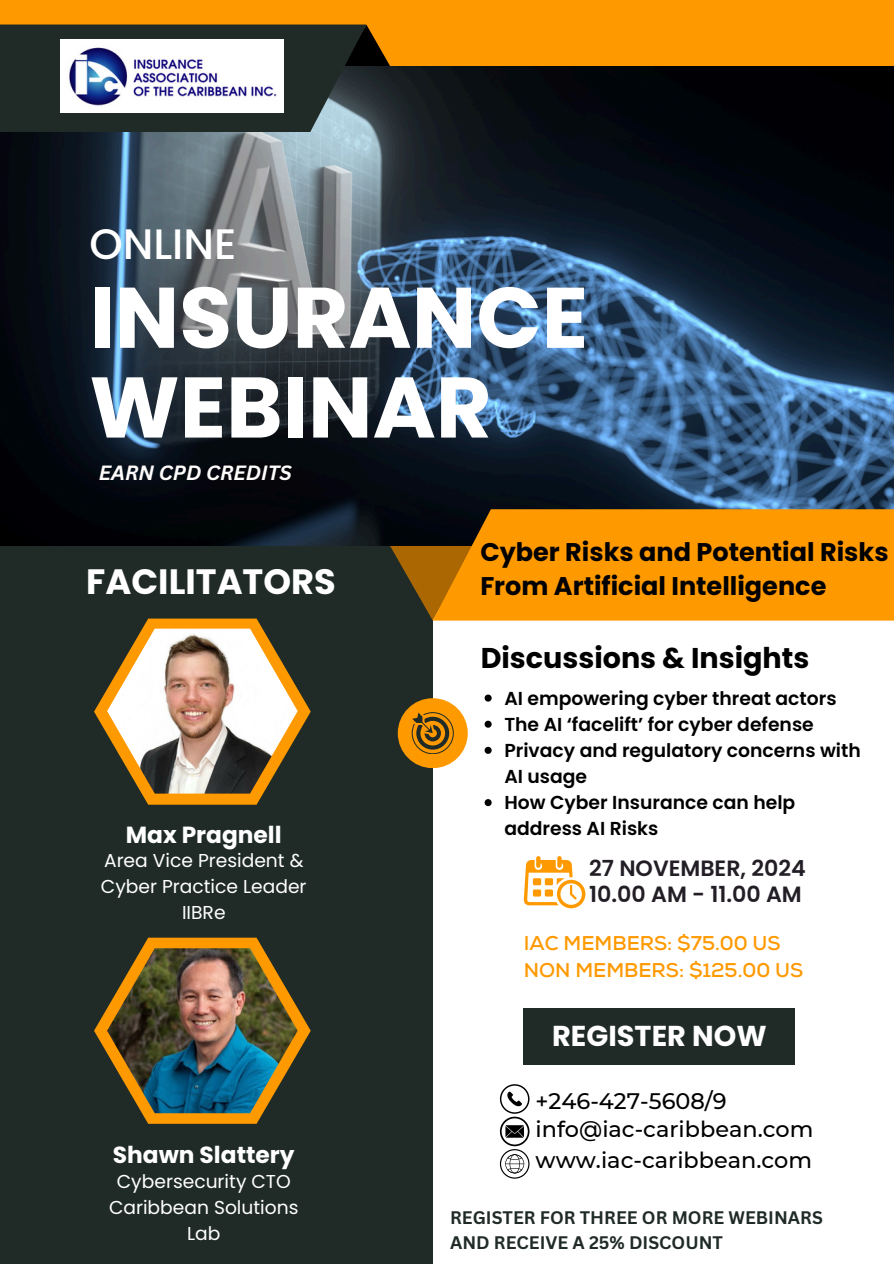
<style>
.page{position:relative;width:894px;height:1264px;background:#fff}
.page>*{position:absolute;margin:0;border:0;box-sizing:border-box;transform-origin:0 0}
.t1{font:700 85.8px "Poppins";color:#fff}
.t2{font:500 42.6px "Poppins";color:#fff}
.t3{font:700 35.25px "Poppins";color:#fff}
.t4{font:700 28.8px "Poppins";color:#fff}
.t5{font:700 28.65px "Poppins";color:#000}
.t6{font:700 25.5px/34.8px "Poppins";color:#000}
.t7{font:700 23.25px "Poppins";color:#fff}
.t8{font:500 22.35px "Montserrat";color:#000}
.t9{font:600 22.05px "Poppins";color:#231e26}
.t10{font:italic 700 20.1px "Canva Sans";color:#fffcfc}
.t11{font:700 19.95px "Nexa";color:#f90}
.t12{font:600 18.75px/26.1px "Poppins";color:#000}
.t13{font:18.75px/25.8px "Poppins";color:#fff;text-align:center}
.t14{font:700 17.7px/24.5px "Canva Sans";color:#202b28}
</style>
<div class="page">
<div style="left:0;top:0;width:893px;height:100px;background:#f90"></div>
<svg style="left:335px;top:24px;width:55px;height:42px"></svg>
<div style="left:0;top:491px;width:432px;height:772px;background:#202b28"></div>
<svg style="left:390px;top:546px;width:42px;height:73px"></svg>
<img style="left:0;top:66px;width:893px;height:480px">
<div style="left:0;top:25px;width:366px;height:107px;background:#202b28"></div>
<svg style="left:432px;top:509px;width:461px;height:111px;fill:#f90"></svg>
<svg style="left:94px;top:618px;width:216px;height:186px"></svg>
<svg style="left:94px;top:937px;width:216px;height:186px"></svg>
<div style="left:397px;top:698px;width:70px;height:70px;background:#f90;border-radius:50%"></div>
<svg style="left:411px;top:712px;width:42px;height:41px"></svg>
<div style="left:523px;top:1008px;width:271px;height:56px;background:#202b28"></div>
<img style="left:107px;top:628px;width:190px;height:165px">
<img style="left:107px;top:948px;width:190px;height:165px">
<img style="left:61px;top:40px;width:223px;height:73px">
<svg style="left:499px;top:1084px;width:30px;height:94px"></svg>
<svg style="left:484px;top:694px;width:7px;height:7px"></svg>
<svg style="left:484px;top:720px;width:7px;height:7px"></svg>
<svg style="left:484px;top:746px;width:7px;height:7px"></svg>
<svg style="left:484px;top:799px;width:7px;height:7px"></svg>
<svg style="left:523px;top:856px;width:62px;height:52px"></svg>
<p class="t2" style="left:89px;top:214px;width:149px">ONLINE</p>
<p class="t1" style="left:89px;top:258px;width:500px">INSURANCE</p>
<p class="t1" style="left:89px;top:347px;width:404px">WEBINAR</p>
<p class="t10" style="left:99px;top:458px;width:195px">EARN CPD CREDITS</p>
<h1 class="t3" style="left:86px;top:557px;width:251px">FACILITATORS</h1>
<p class="t7" style="left:126px;top:819px;width:157px">Max Pragnell</p>
<h6 class="t13" style="left:101px;top:847px;width:207px">Area Vice President &amp;<br>Cyber Practice Leader<br>IIBRe</h6>
<p class="t7" style="left:113px;top:1138px;width:183px">Shawn Slattery</p>
<p class="t13" style="left:109px;top:1168px;width:191px">Cybersecurity CTO<br>Caribbean Solutions<br>Lab</p>
<h3 class="t6" style="left:480px;top:534px;width:409px">Cyber Risks and Potential Risks<br>From Artificial Intelligence</h3>
<p class="t5" style="left:480px;top:638px;width:330px">Discussions &amp; Insights</p>
<h6 class="t12" style="left:504px;top:685px;width:333px">AI empowering cyber threat actors</h6>
<p class="t12" style="left:504px;top:711px;width:311px">The AI ‘facelift’ for cyber defense</p>
<h6 class="t12" style="left:504px;top:737px;width:358px">Privacy and regulatory concerns with<br>AI usage</h6>
<h5 class="t12" style="left:504px;top:789px;width:292px">How Cyber Insurance can help address AI Risks</h5>
<p class="t9" style="left:589px;top:853px;width:218px">27 NOVEMBER, 2024</p>
<h4 class="t9" style="left:589px;top:878px;width:214px">10.00 AM - 11.00 AM</h4>
<p class="t11" style="left:523px;top:931px;width:258px">IAC MEMBERS: $75.00 US</p>
<p class="t11" style="left:523px;top:958px;width:281px">NON MEMBERS: $125.00 US</p>
<p class="t4" style="left:552px;top:1015px;width:216px">REGISTER NOW</p>
<p class="t8" style="left:535px;top:1087px;width:192px">+246-427-5608/9</p>
<p class="t8" style="left:535px;top:1115px;width:279px">info@iac-caribbean.com</p>
<p class="t8" style="left:535px;top:1146px;width:278px">www.iac-caribbean.com</p>
<p class="t14" style="left:450px;top:1204px;width:374px">REGISTER FOR THREE OR MORE WEBINARS<br>AND RECEIVE A 25% DISCOUNT</p>
</div>
